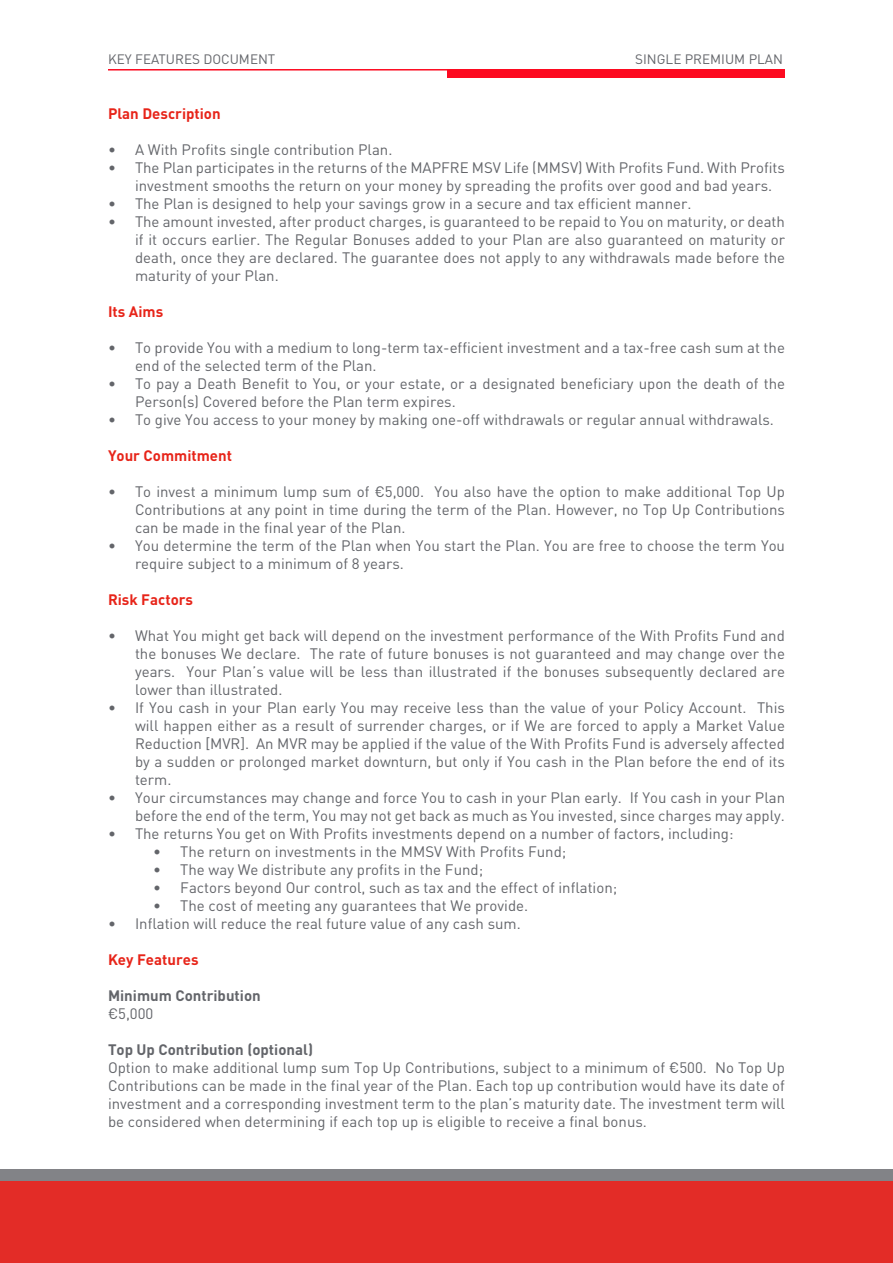
<style>
.page{position:relative;width:893px;height:1263px;background:#fff}
.page>*{position:absolute;margin:0;border:0;box-sizing:border-box;transform-origin:0 0}
.Body{font:15px/18px "DIN Pro";color:#63656a;text-align:justify}
.Heading_1{font:700 15px "DIN Pro";color:#e72419}
.Heading_2{font:700 15px "DIN Pro";color:#63656a}
.t1{font:13.5px "DIN Pro";color:#63656a}
</style>
<div class="page">
<div style="left:0;top:1170px;width:893px;height:11px;background:#828387"></div>
<div style="left:0;top:1181px;width:893px;height:82px;background:#e32c27"></div>
<hr style="left:108px;top:69px;width:339px;height:2px;background:#fd0a20">
<div style="left:447px;top:69px;width:338px;height:8px;background:#fd0a20"></div>
<p class="t1" style="left:108px;top:48px;width:169px">KEY FEATURES DOCUMENT</p>
<p class="t1" style="left:635px;top:48px;width:149px">SINGLE PREMIUM PLAN</p>
<p class="Heading_1" style="left:108px;top:101px;width:114px">Plan Description</p>
<p class="Body" style="left:108px;top:139px;width:286px">• A With Profits single contribution Plan.</p>
<p class="Body" style="left:135px;top:157px;width:651px;text-indent:-27px">• The Plan participates in the returns of the MAPFRE MSV Life (MMSV) With Profits Fund. With Profits investment smooths the return on your money by spreading the profits over good and bad years.</p>
<p class="Body" style="left:108px;top:193px;width:585px">• The Plan is designed to help your savings grow in a secure and tax efficient manner.</p>
<p class="Body" style="left:135px;top:211px;width:651px;text-indent:-27px">• The amount invested, after product charges, is guaranteed to be repaid to You on maturity, or death if it occurs earlier. The Regular Bonuses added to your Plan are also guaranteed on maturity or death, once they are declared. The guarantee does not apply to any withdrawals made before the maturity of your Plan.</p>
<p class="Heading_1" style="left:108px;top:299px;width:57px">Its Aims</p>
<p class="Body" style="left:135px;top:337px;width:651px;text-indent:-27px">• To provide You with a medium to long-term tax-efficient investment and a tax-free cash sum at the end of the selected term of the Plan.</p>
<p class="Body" style="left:135px;top:373px;width:652px;text-indent:-27px">• To pay a Death Benefit to You, or your estate, or a designated beneficiary upon the death of the<br>Person(s) Covered before the Plan term expires.</p>
<p class="Body" style="left:108px;top:409px;width:667px">• To give You access to your money by making one-off withdrawals or regular annual withdrawals.</p>
<p class="Heading_1" style="left:108px;top:443px;width:125px">Your Commitment</p>
<p class="Body" style="left:135px;top:481px;width:651px;text-indent:-27px">• To invest a minimum lump sum of €5,000. You also have the option to make additional Top Up Contributions at any point in time during the term of the Plan. However, no Top Up Contributions can be made in the final year of the Plan.</p>
<p class="Body" style="left:135px;top:535px;width:652px;text-indent:-27px">• You determine the term of the Plan when You start the Plan. You are free to choose the term You require subject to a minimum of 8 years.</p>
<p class="Heading_1" style="left:108px;top:587px;width:87px">Risk Factors</p>
<p class="Body" style="left:135px;top:625px;width:651px;text-indent:-27px">• What You might get back will depend on the investment performance of the With Profits Fund and the bonuses We declare. The rate of future bonuses is not guaranteed and may change over the years. Your Plan’s value will be less than illustrated if the bonuses subsequently declared are lower than illustrated.</p>
<p class="Body" style="left:135px;top:697px;width:652px;text-indent:-27px">• If You cash in your Plan early You may receive less than the value of your Policy Account. This will happen either as a result of surrender charges, or if We are forced to apply a Market Value Reduction [MVR]. An MVR may be applied if the value of the With Profits Fund is adversely affected by a sudden or prolonged market downturn, but only if You cash in the Plan before the end of its term.</p>
<p class="Body" style="left:108px;top:787px;width:679px;text-align:right">• Your circumstances may change and force You to cash in your Plan early. If You cash in your Plan before the end of the term, You may not get back as much as You invested, since charges may apply.</p>
<p class="Body" style="left:108px;top:823px;width:627px">• The returns You get on With Profits investments depend on a number of factors, including:</p>
<p class="Body" style="left:153px;top:841px;width:415px">• The return on investments in the MMSV With Profits Fund;</p>
<p class="Body" style="left:153px;top:859px;width:331px">• The way We distribute any profits in the Fund;</p>
<p class="Body" style="left:153px;top:877px;width:465px">• Factors beyond Our control, such as tax and the effect of inflation;</p>
<p class="Body" style="left:153px;top:895px;width:376px">• The cost of meeting any guarantees that We provide.</p>
<p class="Body" style="left:108px;top:913px;width:414px">• Inflation will reduce the real future value of any cash sum.</p>
<p class="Heading_1" style="left:108px;top:947px;width:92px">Key Features</p>
<p class="Heading_2" style="left:108px;top:983px;width:154px">Minimum Contribution</p>
<p class="Body" style="left:108px;top:1003px;width:47px">€5,000</p>
<p class="Heading_2" style="left:108px;top:1037px;width:207px">Top Up Contribution (optional)</p>
<p class="Body" style="left:108px;top:1057px;width:678px">Option to make additional lump sum Top Up Contributions, subject to a minimum of €500. No Top Up Contributions can be made in the final year of the Plan. Each top up contribution would have its date of investment and a corresponding investment term to the plan’s maturity date. The investment term will be considered when determining if each top up is eligible to receive a final bonus.</p>
</div>
